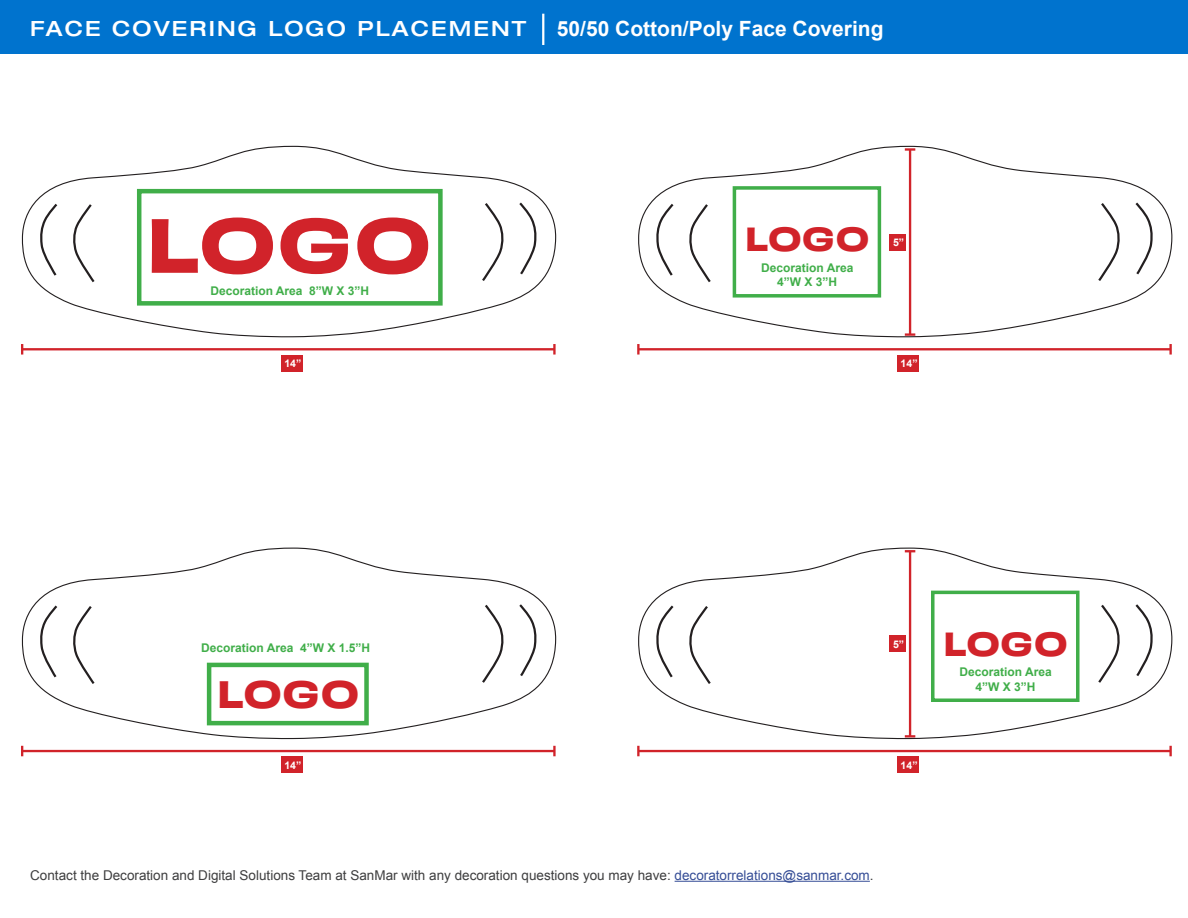
<style>
.page{position:relative;width:1188px;height:918px;background:#fff}
.page>*{position:absolute;margin:0;border:0;box-sizing:border-box;transform-origin:0 0}
.t1{font:71.55px "Obviously Wide Semi";color:#d1232a}
.t2{font:35.7px "Obviously Wide Semi";color:#d1232a}
.t3{font:31.2px "Obviously Wide Semi";color:#d1232a}
.t4{font:700 21px "Arial";color:#fff}
.t5{font:500 expanded 21px "Helvetica Neue LT Std";letter-spacing:.1em;color:#fff}
.t6{font:13.5px "Arial";color:#3e3e3f}
.t7{font:700 12px/14.4px "Arial";color:#40ae49;text-align:center}
.t8{font:700 10.5px "Arial";color:#fff}
.s1{color:#354d96}
</style>
<div class="page">
<div style="left:0;top:0;width:1188px;height:54px;background:#0073ce"></div>
<hr style="left:542px;top:14px;width:2px;height:31px;background:#fff">
<hr style="left:22px;top:348px;width:532px;height:2px;background:#d1232a">
<svg style="left:21px;top:344px;width:2px;height:11px"></svg>
<svg style="left:553px;top:344px;width:3px;height:11px"></svg>
<div style="left:281px;top:355px;width:22px;height:16px;background:#d1232a"></div>
<svg style="left:21px;top:145px;width:536px;height:193px"></svg>
<svg style="left:481px;top:201px;width:58px;height:82px"></svg>
<hr style="left:638px;top:348px;width:533px;height:2px;background:#d1232a">
<svg style="left:637px;top:344px;width:3px;height:11px"></svg>
<svg style="left:1169px;top:344px;width:3px;height:11px"></svg>
<div style="left:897px;top:355px;width:22px;height:16px;background:#d1232a"></div>
<svg style="left:638px;top:145px;width:535px;height:193px"></svg>
<svg style="left:1097px;top:201px;width:58px;height:82px"></svg>
<hr style="left:22px;top:750px;width:532px;height:2px;background:#d1232a">
<svg style="left:21px;top:746px;width:2px;height:10px"></svg>
<svg style="left:553px;top:746px;width:3px;height:10px"></svg>
<div style="left:281px;top:756px;width:22px;height:17px;background:#d1232a"></div>
<svg style="left:21px;top:547px;width:536px;height:192px"></svg>
<svg style="left:481px;top:603px;width:58px;height:81px"></svg>
<hr style="left:638px;top:750px;width:533px;height:2px;background:#d1232a">
<svg style="left:637px;top:746px;width:3px;height:10px"></svg>
<svg style="left:1169px;top:746px;width:3px;height:10px"></svg>
<div style="left:897px;top:756px;width:22px;height:17px;background:#d1232a"></div>
<svg style="left:638px;top:547px;width:535px;height:192px"></svg>
<svg style="left:1097px;top:603px;width:58px;height:81px"></svg>
<div style="left:733px;top:186px;width:148px;height:112px;border:4px solid #40ae49"></div>
<hr style="left:675px;top:881px;width:195px;height:1px;background:#354d96">
<p class="t5" style="left:30px;top:15px;width:498px">FACE COVERING LOGO PLACEMENT</p>
<p class="t4" style="left:557px;top:14px;width:328px">50/50 Cotton/Poly Face Covering</p>
<p class="t1" style="left:145px;top:187px;width:289px">LOGO</p>
<p class="t7" style="left:210px;top:284px;width:160px">Decoration Area 8”W X 3”H</p>
<p class="t8" style="left:284px;top:356px;width:18px">14”</p>
<p class="t3" style="left:744px;top:214px;width:127px">LOGO</p>
<p class="t7" style="left:761px;top:261px;width:94px">Decoration Area<br>4”W X 3”H</p>
<p class="t8" style="left:893px;top:236px;width:13px">5”</p>
<p class="t8" style="left:901px;top:356px;width:18px">14”</p>
<p class="t7" style="left:201px;top:641px;width:170px">Decoration Area 4”W X 1.5”H</p>
<p class="t2" style="left:216px;top:666px;width:145px">LOGO</p>
<p class="t8" style="left:284px;top:758px;width:18px">14”</p>
<p class="t8" style="left:893px;top:637px;width:13px">5”</p>
<p class="t3" style="left:943px;top:618px;width:127px">LOGO</p>
<p class="t7" style="left:959px;top:665px;width:94px">Decoration Area<br>4”W X 3”H</p>
<p class="t8" style="left:901px;top:758px;width:18px">14”</p>
<p class="t6" style="left:30px;top:866px;width:845px">Contact the Decoration and Digital Solutions Team at SanMar with any decoration questions you may have: <span class="s1">decoratorrelations@sanmar.com</span>.</p>
</div>
